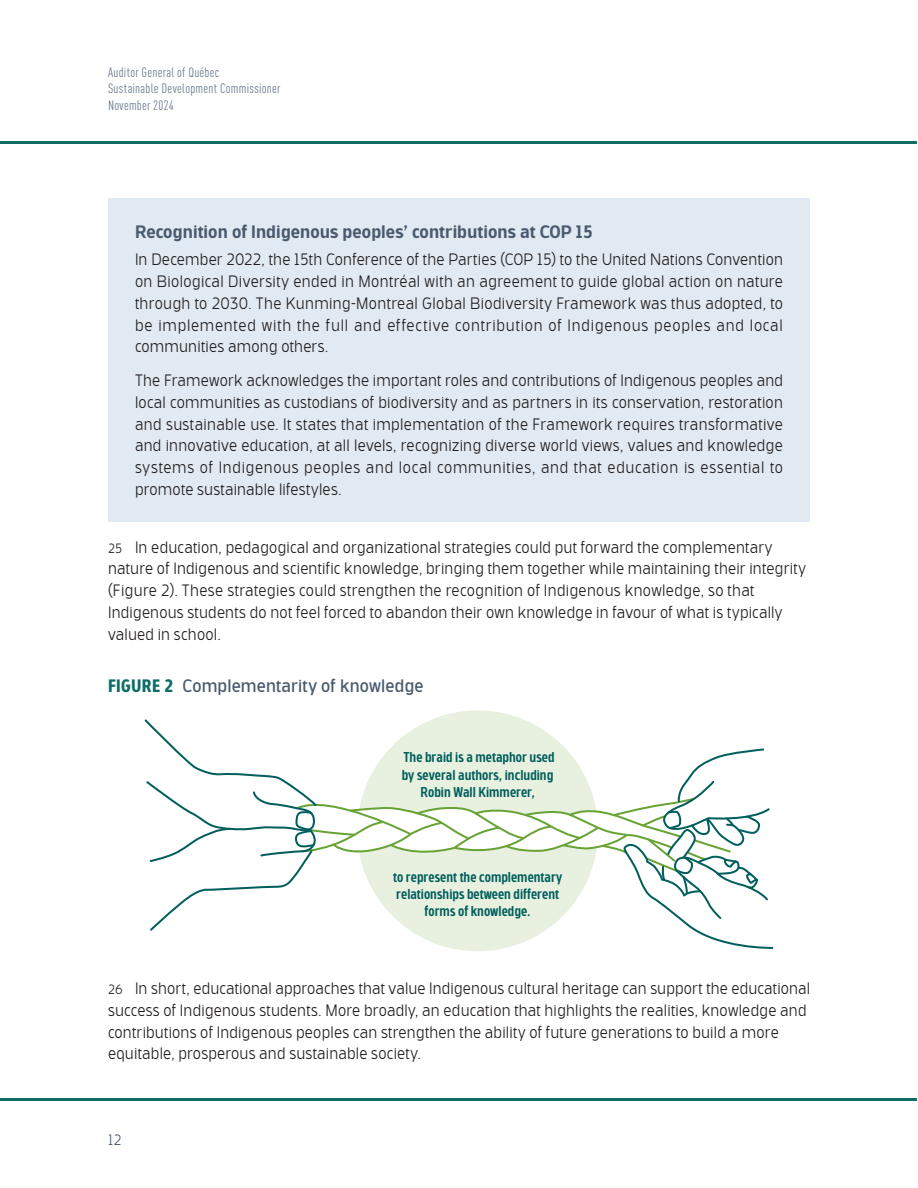
<style>
.page{position:relative;width:918px;height:1188px;background:#fff}
.page>*{position:absolute;margin:0;border:0;box-sizing:border-box;transform-origin:0 0}
.t1{font:500 18px "Bosphorus 50 Normal 54";color:#4a5b6f}
.t2{font:18px "Bosphorus 50 Normal 53";letter-spacing:.005em;color:#4a5b6f}
.t3{font:300 16.5px/21.8px "Bosphorus 50 Normal 52";letter-spacing:.01em;color:#231f20;text-align:justify}
.t4{font:300 15px "Bosphorus 50 Normal 52";color:#4a5b6f}
.t5{font:500 14.25px/17.1px "Bosphorus 40 Condensed 44";color:#005f5d;text-align:center}
.t6{font:condensed 13.5px/16.2px "DIN Offc";letter-spacing:.02em;color:#6d7c8f}
.s1{font-size:13.5px}
.s2{font-family:"Bosphorus 40 Condensed 45";font-weight:700;color:#0d6d66}
</style>
<div class="page">
<hr style="left:0;top:141px;width:917px;height:3px;background:#0d6d66">
<hr style="left:0;top:1098px;width:917px;height:3px;background:#0d6d66">
<div style="left:108px;top:199px;width:702px;height:55px;background:#e1eaf2"></div>
<div style="left:108px;top:241px;width:702px;height:127px;background:#e1eaf2"></div>
<div style="left:108px;top:362px;width:702px;height:159px;background:#e1eaf2"></div>
<svg style="left:144px;top:718px;width:630px;height:232px"></svg>
<p class="t6" style="left:108px;top:64px;width:174px">Auditor General of Québec<br>Sustainable Development Commissioner<br>November 2024</p>
<p class="t1" style="left:135px;top:221px;width:459px">Recognition of Indigenous peoples’ contributions at COP 15</p>
<p class="t3" style="left:135px;top:249px;width:650px">In December 2022, the 15th Conference of the Parties (COP 15) to the United Nations Convention on Biological Diversity ended in Montréal with an agreement to guide global action on nature through to 2030. The Kunming-Montreal Global Biodiversity Framework was thus adopted, to be implemented with the full and effective contribution of Indigenous peoples and local communities among others.</p>
<p class="t3" style="left:135px;top:370px;width:650px">The Framework acknowledges the important roles and contributions of Indigenous peoples and local communities as custodians of biodiversity and as partners in its conservation, restoration and sustainable use. It states that implementation of the Framework requires transformative and innovative education, at all levels, recognizing diverse world views, values and knowledge systems of Indigenous peoples and local communities, and that education is essential to promote sustainable lifestyles.</p>
<p class="t3" style="left:108px;top:536px;width:700px;text-align:left"><span class="s1">25</span> In education, pedagogical and organizational strategies could put forward the complementary nature of Indigenous and scientific knowledge, bringing them together while maintaining their integrity (Figure 2). These strategies could strengthen the recognition of Indigenous knowledge, so that Indigenous students do not feel forced to abandon their own knowledge in favour of what is typically valued in school.</p>
<p class="t2" style="left:108px;top:675px;width:317px"><span class="s2">FIGURE 2</span> Complementarity of knowledge</p>
<p class="t5" style="left:402px;top:749px;width:154px">The braid is a metaphor used by several authors, including<br>Robin Wall Kimmerer,</p>
<p class="t5" style="left:393px;top:869px;width:170px">to represent the complementary relationships between different forms of knowledge.</p>
<p class="t3" style="left:108px;top:978px;width:704px;text-align:left"><span class="s1">26</span> In short, educational approaches that value Indigenous cultural heritage can support the educational success of Indigenous students. More broadly, an education that highlights the realities, knowledge and contributions of Indigenous peoples can strengthen the ability of future generations to build a more equitable, prosperous and sustainable society.</p>
<p class="t4" style="left:108px;top:1131px;width:15px">12</p>
</div>
